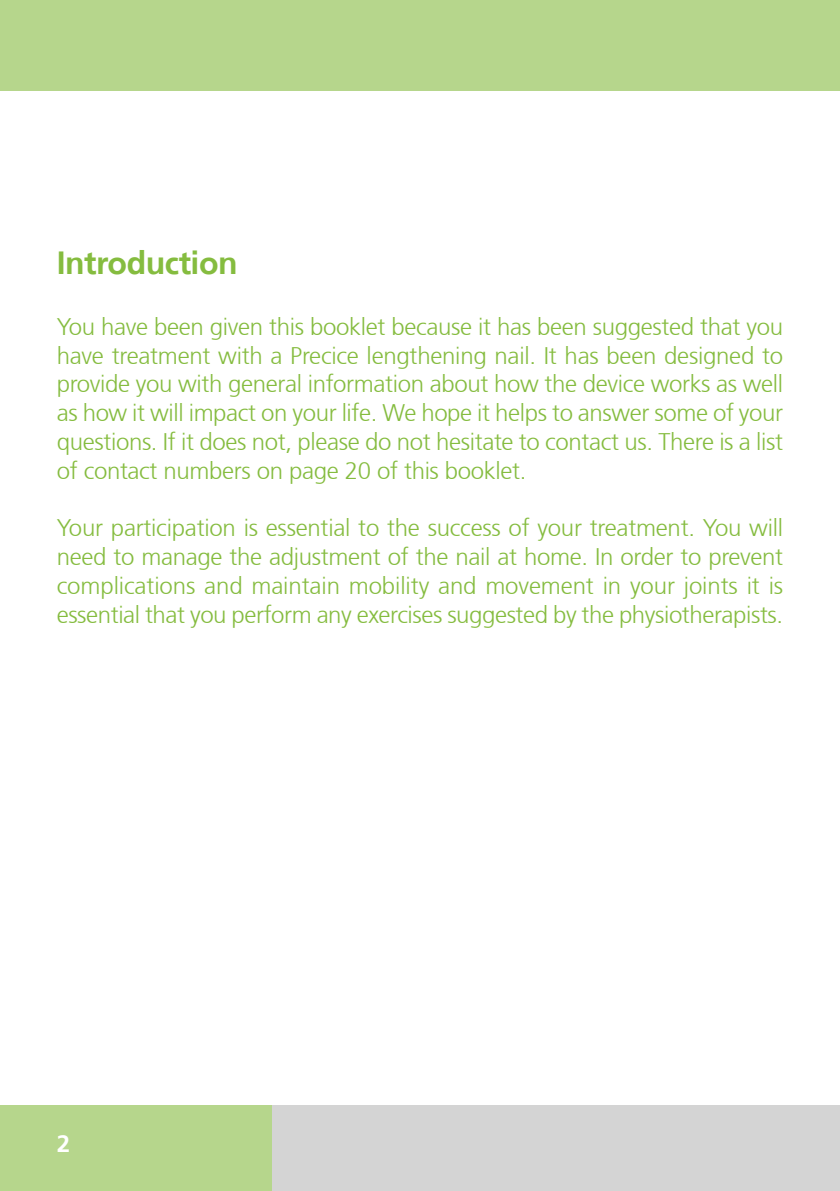
<style>
.page{position:relative;width:840px;height:1191px;background:#fff}
.page>*{position:absolute;margin:0;border:0;box-sizing:border-box;transform-origin:0 0}
.t1{font:700 32px "Frutiger 65";letter-spacing:-.015em;color:#85bc3f}
.t2{font:300 24px/28.8px "Frutiger 45";letter-spacing:-.015em;color:#85bc3f;text-align:justify}
.t3{font:700 24px "Frutiger 65";color:#fff}
</style>
<div class="page">
<div style="left:0;top:0;width:839px;height:91px;background:#b6d68c"></div>
<div style="left:0;top:1106px;width:272px;height:85px;background:#b6d68c"></div>
<div style="left:272px;top:1106px;width:567px;height:85px;background:#d4d4d4"></div>
<h1 class="t1" style="left:57px;top:244px;width:182px">Introduction</h1>
<p class="t2" style="left:57px;top:312px;width:727px">You have been given this booklet because it has been suggested that you have treatment with a Precice lengthening nail. It has been designed to provide you with general information about how the device works as well as how it will impact on your life. We hope it helps to answer some of your questions. If it does not, please do not hesitate to contact us. There is a list of contact numbers on page 20 of this booklet.</p>
<p class="t2" style="left:57px;top:514px;width:727px">Your participation is essential to the success of your treatment. You will need to manage the adjustment of the nail at home. In order to prevent complications and maintain mobility and movement in your joints it is essential that you perform any exercises suggested by the physiotherapists.</p>
<p class="t3" style="left:57px;top:1129px;width:15px">2</p>
</div>
